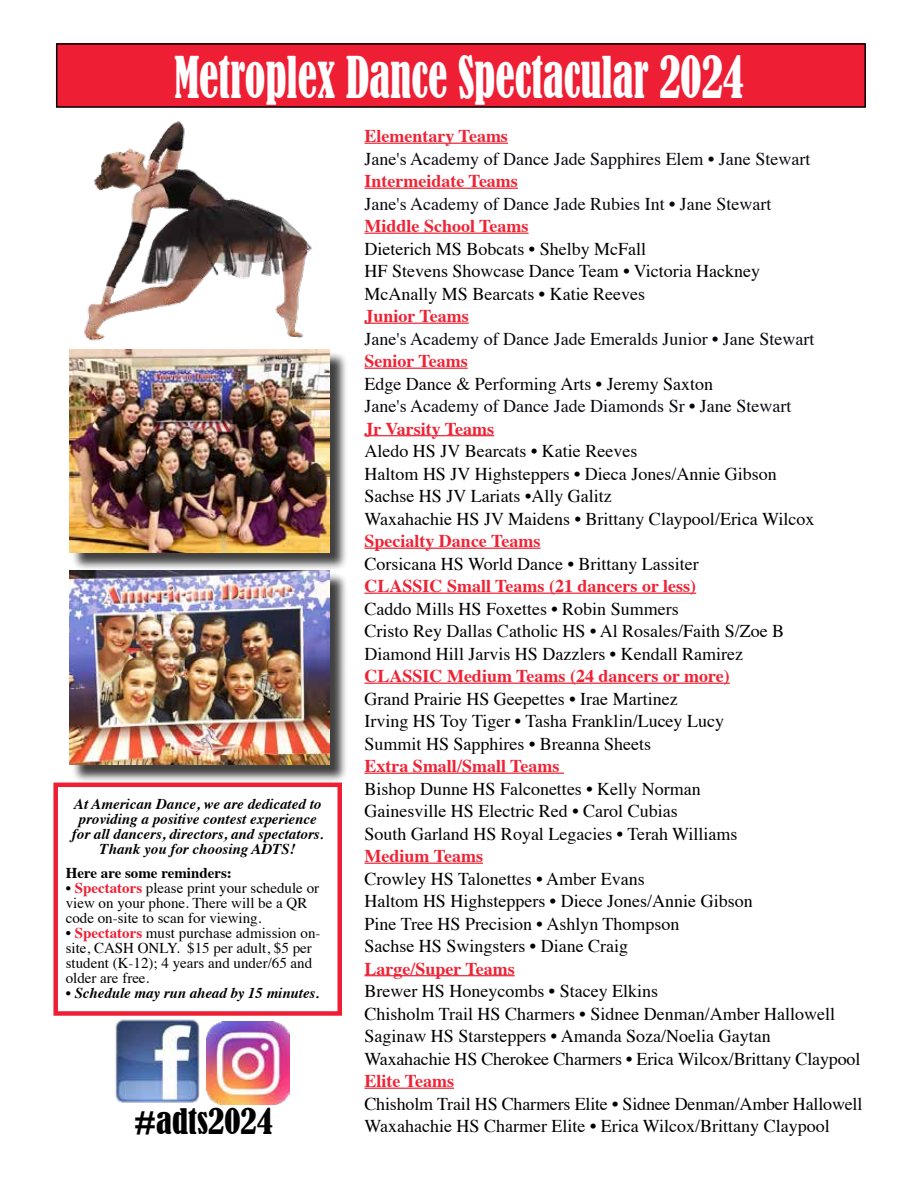
<style>
.page{position:relative;width:918px;height:1188px;background:#fff}
.page>*{position:absolute;margin:0;border:0;box-sizing:border-box;transform-origin:0 0}
.t1{font:condensed 54px "Bernard";color:#fff;scale:.8 1}
.t2{font:condensed 33px "Bernard";color:#000}
.t3{font:18px/22.5px "Times";color:#000}
.t4{font:700 18px "Times";color:#ee2436}
.t5{font:18px "Times";color:#07070e}
.t6{font:15px/15px "Times";color:#000}
.t7{font:italic 700 15px/15px "Times";color:#000;text-align:center}
.t8{font:700 15px "Times";color:#000}
.s1{font-weight:700}
.s2{font-weight:700;color:#ee1f34}
</style>
<div class="page">
<div style="left:57px;top:44px;width:808px;height:63px;background:#ee1f34"></div>
<div style="left:56px;top:43px;width:810px;height:65px;border:2px solid #000"></div>
<hr style="left:364px;top:143px;width:144px;height:1px;background:#ee2436">
<hr style="left:364px;top:188px;width:154px;height:1px;background:#ee2436">
<hr style="left:364px;top:233px;width:165px;height:1px;background:#ee2436">
<hr style="left:364px;top:323px;width:105px;height:1px;background:#ee2436">
<hr style="left:364px;top:368px;width:104px;height:1px;background:#ee2436">
<hr style="left:364px;top:435px;width:130px;height:1px;background:#ee2436">
<hr style="left:364px;top:548px;width:177px;height:1px;background:#ee2436">
<hr style="left:364px;top:593px;width:332px;height:1px;background:#ee2436">
<hr style="left:364px;top:683px;width:366px;height:1px;background:#ee2436">
<hr style="left:364px;top:773px;width:200px;height:1px;background:#ee2436">
<hr style="left:364px;top:863px;width:119px;height:1px;background:#ee2436">
<hr style="left:364px;top:975px;width:151px;height:1px;background:#ee2436">
<hr style="left:364px;top:1088px;width:90px;height:1px;background:#ee2436">
<img style="left:115px;top:1019px;width:92px;height:84px">
<img style="left:207px;top:1022px;width:83px;height:83px">
<div style="left:72px;top:351px;width:277px;height:220px;background:#000;opacity:.75"></div>
<img style="left:69px;top:349px;width:261px;height:203px">
<div style="left:53px;top:783px;width:289px;height:233px;border:4px solid #ee1f34"></div>
<img style="left:84px;top:121px;width:228px;height:220px">
<div style="left:72px;top:572px;width:277px;height:212px;background:#000;opacity:.75"></div>
<img style="left:69px;top:570px;width:261px;height:195px">
<h1 class="t1" style="left:174px;top:46px;width:714px">Metroplex Dance Spectacular 2024</h1>
<p class="t4" style="left:364px;top:119px;width:145px">Elementary Teams</p>
<p class="t5" style="left:364px;top:142px;width:447px">Jane's Academy of Dance Jade Sapphires Elem • Jane Stewart</p>
<p class="t4" style="left:364px;top:164px;width:155px">Intermeidate Teams</p>
<p class="t5" style="left:364px;top:187px;width:408px">Jane's Academy of Dance Jade Rubies Int • Jane Stewart</p>
<p class="t4" style="left:364px;top:209px;width:166px">Middle School Teams</p>
<p class="t3" style="left:364px;top:236px;width:397px">Dieterich MS Bobcats • Shelby McFall<br>HF Stevens Showcase Dance Team • Victoria Hackney<br>McAnally MS Bearcats • Katie Reeves</p>
<p class="t4" style="left:364px;top:299px;width:106px">Junior Teams</p>
<p class="t5" style="left:364px;top:322px;width:451px">Jane's Academy of Dance Jade Emeralds Junior • Jane Stewart</p>
<p class="t4" style="left:364px;top:344px;width:105px">Senior Teams</p>
<p class="t3" style="left:364px;top:371px;width:350px">Edge Dance &amp; Performing Arts • Jeremy Saxton</p>
<p class="t5" style="left:364px;top:389px;width:428px">Jane's Academy of Dance Jade Diamonds Sr • Jane Stewart</p>
<p class="t4" style="left:364px;top:411px;width:131px">Jr Varsity Teams</p>
<p class="t3" style="left:364px;top:438px;width:451px">Aledo HS JV Bearcats • Katie Reeves<br>Haltom HS JV Highsteppers • Dieca Jones/Annie Gibson Sachse HS JV Lariats •Ally Galitz<br>Waxahachie HS JV Maidens • Brittany Claypool/Erica Wilcox</p>
<p class="t4" style="left:364px;top:524px;width:178px">Specialty Dance Teams</p>
<p class="t3" style="left:364px;top:551px;width:336px">Corsicana HS World Dance • Brittany Lassiter</p>
<p class="t4" style="left:364px;top:569px;width:333px">CLASSIC Small Teams (21 dancers or less)</p>
<p class="t3" style="left:364px;top:596px;width:421px">Caddo Mills HS Foxettes • Robin Summers<br>Cristo Rey Dallas Catholic HS • Al Rosales/Faith S/Zoe B<br>Diamond Hill Jarvis HS Dazzlers • Kendall Ramirez</p>
<p class="t4" style="left:364px;top:659px;width:367px">CLASSIC Medium Teams (24 dancers or more)</p>
<p class="t3" style="left:364px;top:686px;width:361px">Grand Prairie HS Geepettes • Irae Martinez<br>Irving HS Toy Tiger • Tasha Franklin/Lucey Lucy<br>Summit HS Sapphires • Breanna Sheets</p>
<p class="t4" style="left:364px;top:749px;width:197px">Extra Small/Small Teams</p>
<p class="t3" style="left:364px;top:776px;width:375px">Bishop Dunne HS Falconettes • Kelly Norman<br>Gainesville HS Electric Red • Carol Cubias<br>South Garland HS Royal Legacies • Terah Williams</p>
<p class="t4" style="left:364px;top:839px;width:120px">Medium Teams</p>
<p class="t3" style="left:364px;top:866px;width:390px">Crowley HS Talonettes • Amber Evans<br>Haltom HS Highsteppers • Diece Jones/Annie Gibson Pine Tree HS Precision • Ashlyn Thompson<br>Sachse HS Swingsters • Diane Craig</p>
<p class="t4" style="left:364px;top:951px;width:152px">Large/Super Teams</p>
<p class="t3" style="left:364px;top:978px;width:497px">Brewer HS Honeycombs • Stacey Elkins<br>Chisholm Trail HS Charmers • Sidnee Denman/Amber Hallowell Saginaw HS Starsteppers • Amanda Soza/Noelia Gaytan Waxahachie HS Cherokee Charmers • Erica Wilcox/Brittany Claypool</p>
<p class="t4" style="left:364px;top:1064px;width:91px">Elite Teams</p>
<p class="t3" style="left:364px;top:1091px;width:499px">Chisholm Trail HS Charmers Elite • Sidnee Denman/Amber Hallowell</p>
<h2 class="t2" style="left:134px;top:1102px;width:140px">#adts2024</h2>
<p class="t7" style="left:72px;top:795px;width:253px">At American Dance, we are dedicated to providing a positive contest experience for all dancers, directors, and spectators.<br>Thank you for choosing ADTS!</p>
<p class="t8" style="left:66px;top:858px;width:168px">Here are some reminders:</p>
<p class="t6" style="left:66px;top:879px;width:255px"><span class="s1">•</span> <span class="s2">Spectators</span> please print your schedule or view on your phone. There will be a QR code on-site to scan for viewing.</p>
<p class="t6" style="left:66px;top:924px;width:256px">• <span class="s2">Spectators</span> must purchase admission on&shy;site, CASH ONLY. $15 per adult, $5 per student (K-12); 4 years and under/65 and older are free.</p>
<p class="t7" style="left:66px;top:984px;width:255px">• Schedule may run ahead by 15 minutes.</p>
<p class="t3" style="left:364px;top:1113px;width:467px">Waxahachie HS Charmer Elite • Erica Wilcox/Brittany Claypool</p>
</div>
